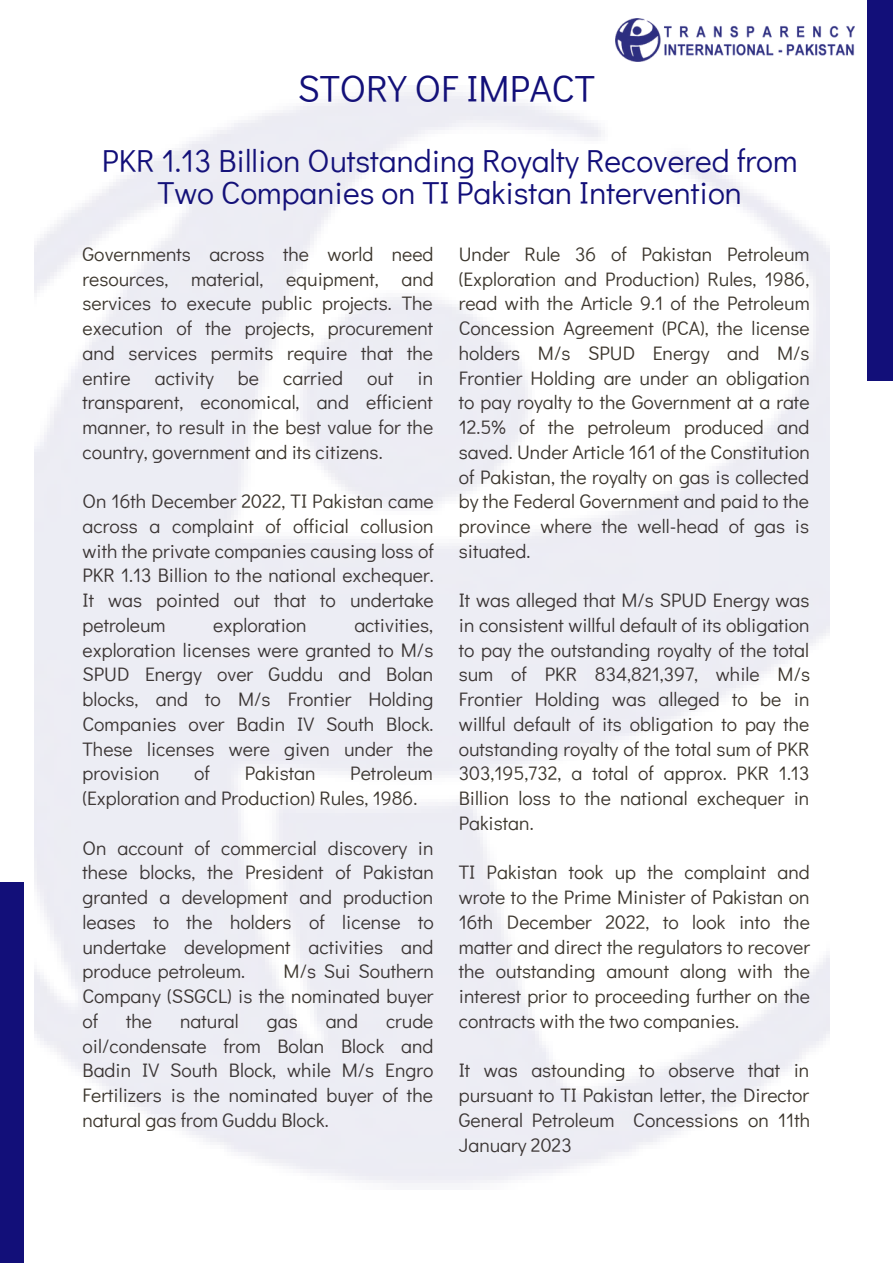
<style>
.page{position:relative;width:893px;height:1264px;background:#fff}
.page>*{position:absolute;margin:0;border:0;box-sizing:border-box;transform-origin:0 0}
.t1{font:37.8px "Didact Gothic";color:#120f79}
.t2{font:31.8px/32.5px "Didact Gothic";color:#120f79;text-align:center}
.t3{font:19.5px/24.8px "Didact Gothic";color:#3c362d;text-align:justify}
</style>
<div class="page">
<div style="left:867px;top:0;width:25px;height:380px;background:#120f79"></div>
<div style="left:0;top:881px;width:24px;height:381px;background:#120f79"></div>
<img style="left:829px;top:26px;width:25px;height:30px">
<img style="left:34px;top:18px;width:795px;height:1165px">
<h1 class="t1" style="left:298px;top:62px;width:299px">STORY OF IMPACT</h1>
<h2 class="t2" style="left:102px;top:143px;width:697px">PKR 1.13 Billion Outstanding Royalty Recovered from<br>Two Companies on TI Pakistan Intervention</h2>
<p class="t3" style="left:82px;top:241px;width:353px">Governments across the world need resources, material, equipment, and services to execute public projects. The execution of the projects, procurement and services permits require that the entire activity be carried out in transparent, economical, and efficient manner, to result in the best value for the country, government and its citizens.</p>
<p class="t3" style="left:82px;top:488px;width:353px">On 16th December 2022, TI Pakistan came across a complaint of official collusion with the private companies causing loss of PKR 1.13 Billion to the national exchequer.<br>It was pointed out that to undertake petroleum</p>
<p class="t3" style="left:459px;top:241px;width:353px">Under Rule 36 of Pakistan Petroleum (Exploration and Production) Rules, 1986, read with the Article 9.1 of the Petroleum Concession Agreement (PCA), the license holders M/s SPUD Energy and M/s Frontier Holding are under an obligation to pay royalty to the Government at a rate 12.5% of the petroleum produced and saved. Under Article 161 of the Constitution of Pakistan, the royalty on gas is collected by the Federal Government and paid to the province where the well-head of gas is situated.</p>
<p class="t3" style="left:459px;top:587px;width:353px">It was alleged that M/s SPUD Energy was in consistent willful default of its obligation to pay the outstanding royalty of the total sum of PKR 834,821,397, while M/s Frontier Holding was alleged to be in willful default of its obligation to pay the outstanding royalty of the total sum of PKR 303,195,732, a total of approx. PKR 1.13<br>Billion loss to the national exchequer in Pakistan.</p>
<p class="t3" style="left:459px;top:859px;width:353px">TI Pakistan took up the complaint and wrote to the Prime Minister of Pakistan on 16th December 2022, to look into the matter and direct the regulators to recover the outstanding amount along with the interest prior to proceeding further on the contracts with the two companies.</p>
<p class="t3" style="left:459px;top:1057px;width:353px">It was astounding to observe that in pursuant to TI Pakistan letter, the Director General Petroleum Concessions on 11th January 2023</p>
<p class="t3" style="left:213px;top:612px;width:95px">exploration</p>
<p class="t3" style="left:82px;top:612px;width:352px;text-indent:272px">activities, exploration licenses were granted to M/s SPUD Energy over Guddu and Bolan blocks, and to M/s Frontier Holding Companies over Badin IV South Block.<br>These licenses were given under the provision</p>
<p class="t3" style="left:194px;top:760px;width:17px">of</p>
<p class="t3" style="left:245px;top:760px;width:72px">Pakistan</p>
<p class="t3" style="left:82px;top:760px;width:352px;text-indent:268px">Petroleum (Exploration and Production) Rules, 1986.</p>
<p class="t3" style="left:82px;top:834px;width:353px">On account of commercial discovery in these blocks, the President of Pakistan granted a development and production leases to the holders of license to undertake development activities and produce petroleum.</p>
<p class="t3" style="left:82px;top:958px;width:353px;text-indent:201px">M/s Sui Southern Company (SSGCL) is the nominated buyer of</p>
<p class="t3" style="left:82px;top:1007px;width:352px;text-indent:303px">crude oil/condensate from Bolan Block and Badin IV South Block, while M/s Engro Fertilizers is the nominated buyer of the natural gas from Guddu Block.</p>
<p class="t3" style="left:126px;top:1007px;width:27px">the</p>
<p class="t3" style="left:180px;top:1007px;width:60px">natural</p>
<p class="t3" style="left:267px;top:1007px;width:32px">gas</p>
<p class="t3" style="left:326px;top:1007px;width:34px">and</p>
</div>
